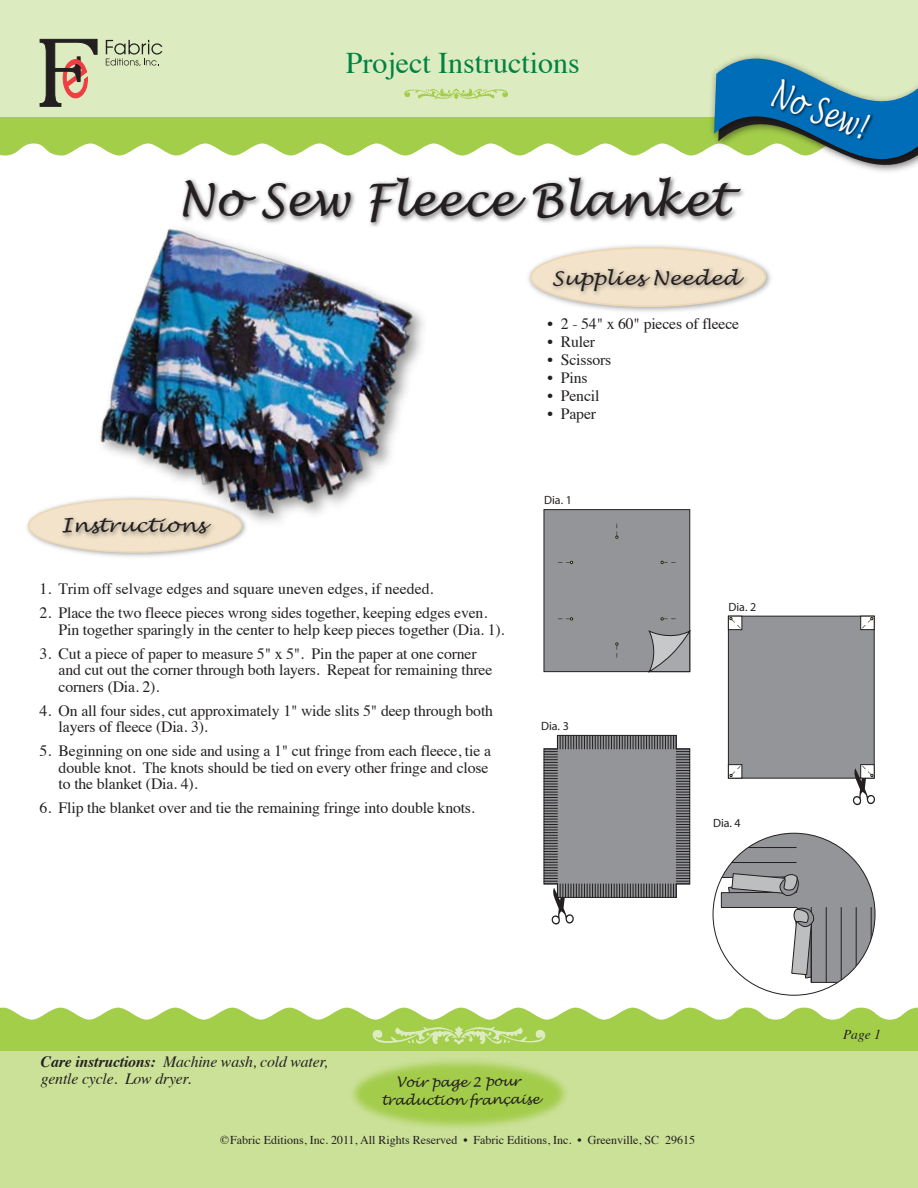
<style>
.page{position:relative;width:918px;height:1188px;background:#fff}
.page>*{position:absolute;margin:0;border:0;box-sizing:border-box;transform-origin:0 0}
.t1{font:italic 45px "Lucida Handwriting";color:#231f20}
.t2{font:italic 36px "Lucida Handwriting";color:#fff;scale:.66 1}
.t3{font:30px "Times";color:#008342}
.t4{font:italic 18.9px "Lucida Handwriting";color:#231f20;scale:1.11 1}
.t5{font:15.75px/16.5px "Times";letter-spacing:-.01em;color:#231f20}
.t6{font:italic 15.75px/16.5px "Times";letter-spacing:-.01em;color:#231f20}
.t7{font:italic 13.5px/18px "Lucida Handwriting";letter-spacing:-.01em;color:#231f20;text-align:center}
.t8{font:italic 13.5px "Times";color:#231f20}
.t9{font:12px "Times";color:#231f20}
.t10{font:12px "Myriad Pro";color:#231f20}
.s1{font-weight:700}
</style>
<div class="page">
<div style="left:0;top:1020px;width:918px;height:31px;background:#a3ce4a"></div>
<div style="left:0;top:1051px;width:918px;height:137px;background:#cbe198"></div>
<svg style="left:0;top:1007px;width:918px;height:13px"></svg>
<img style="left:301px;top:1009px;width:316px;height:119px">
<div style="left:0;top:0;width:918px;height:116px;background:#ddebc0"></div>
<svg style="left:0;top:38px;width:918px;height:134px"></svg>
<img style="left:471px;top:171px;width:277px;height:52px">
<img style="left:528px;top:245px;width:243px;height:67px">
<div style="left:531px;top:248px;width:234px;height:58px;background:#f2e3ca;border-radius:50%"></div>
<div style="left:530px;top:247px;width:236px;height:60px;border:2px solid #edd9b5;border-radius:50%"></div>
<img style="left:546px;top:263px;width:206px;height:35px">
<img style="left:27px;top:513px;width:10px;height:27px">
<div style="left:728px;top:616px;width:147px;height:163px;background:#939598;border:1px solid #231f20"></div>
<svg style="left:728px;top:616px;width:1px;height:14px"></svg>
<svg style="left:728px;top:764px;width:14px;height:15px"></svg>
<div style="left:860px;top:616px;width:15px;height:14px;background:#3e3a3b"></div>
<svg style="left:729px;top:616px;width:13px;height:14px"></svg>
<svg style="left:860px;top:616px;width:14px;height:14px"></svg>
<svg style="left:853px;top:764px;width:22px;height:41px"></svg>
<svg style="left:729px;top:764px;width:13px;height:14px"></svg>
<div style="left:544px;top:509px;width:146px;height:163px;background:#939598;border:1px solid #231f20"></div>
<svg style="left:557px;top:561px;width:16px;height:3px"></svg>
<svg style="left:557px;top:617px;width:16px;height:3px"></svg>
<svg style="left:615px;top:523px;width:3px;height:16px"></svg>
<svg style="left:661px;top:617px;width:15px;height:3px"></svg>
<svg style="left:661px;top:561px;width:15px;height:3px"></svg>
<svg style="left:615px;top:643px;width:3px;height:15px"></svg>
<svg style="left:647px;top:629px;width:44px;height:44px"></svg>
<svg style="left:543px;top:735px;width:148px;height:190px"></svg>
<img style="left:37px;top:171px;width:434px;height:386px">
<svg style="left:721px;top:833px;width:154px;height:150px"></svg>
<h3 class="t3" style="left:346px;top:35px;width:236px">Project Instructions</h3>
<h1 class="t1" style="left:177px;top:173px;width:553px">No Sew Fleece Blanket</h1>
<p class="t4" style="left:552px;top:266px;width:170px">Supplies Needed</p>
<p class="t5" style="left:547px;top:315px;width:193px">• 2 - 54" x 60" pieces of fleece</p>
<p class="t5" style="left:547px;top:333px;width:49px">• Ruler</p>
<p class="t5" style="left:547px;top:351px;width:66px">• Scissors</p>
<p class="t5" style="left:547px;top:369px;width:42px">• Pins</p>
<p class="t5" style="left:547px;top:387px;width:54px">• Pencil</p>
<p class="t5" style="left:547px;top:405px;width:50px">• Paper</p>
<h2 class="t2" style="left:780px;top:72px;width:151px;rotate:20deg">No Sew!</h2>
<p class="t4" style="left:61px;top:514px;width:132px">Instructions</p>
<p class="t5" style="left:40px;top:579px;width:395px">1. Trim off selvage edges and square uneven edges, if needed.</p>
<p class="t5" style="left:59px;top:603px;width:447px;text-indent:-19px">2. Place the two fleece pieces wrong sides together, keeping edges even.<br>Pin together sparingly in the center to help keep pieces together (Dia. 1).</p>
<p class="t5" style="left:59px;top:644px;width:435px;text-indent:-19px">3. Cut a piece of paper to measure 5" x 5". Pin the paper at one corner and cut out the corner through both layers. Repeat for remaining three corners (Dia. 2).</p>
<p class="t5" style="left:59px;top:701px;width:436px;text-indent:-19px">4. On all four sides, cut approximately 1" wide slits 5" deep through both layers of fleece (Dia. 3).</p>
<p class="t5" style="left:59px;top:741px;width:434px;text-indent:-19px">5. Beginning on one side and using a 1" cut fringe from each fleece, tie a double knot. The knots should be tied on every other fringe and close to the blanket (Dia. 4).</p>
<p class="t5" style="left:40px;top:798px;width:437px">6. Flip the blanket over and tie the remaining fringe into double knots.</p>
<p class="t10" style="left:544px;top:493px;width:29px">Dia. 1</p>
<p class="t10" style="left:541px;top:719px;width:29px">Dia. 3</p>
<p class="t10" style="left:729px;top:599px;width:29px">Dia. 2</p>
<p class="t10" style="left:713px;top:816px;width:29px">Dia. 4</p>
<p class="t6" style="left:41px;top:1053px;width:289px"><span class="s1">Care instructions:</span> Machine wash, cold water, gentle cycle. Low dryer.</p>
<p class="t7" style="left:381px;top:1073px;width:160px">Voir page 2 pour traduction française</p>
<p class="t9" style="left:220px;top:1129px;width:476px">©Fabric Editions, Inc. 2011, All Rights Reserved • Fabric Editions, Inc. • Greenville, SC 29615</p>
<p class="t8" style="left:843px;top:1023px;width:39px">Page 1</p>
</div>
